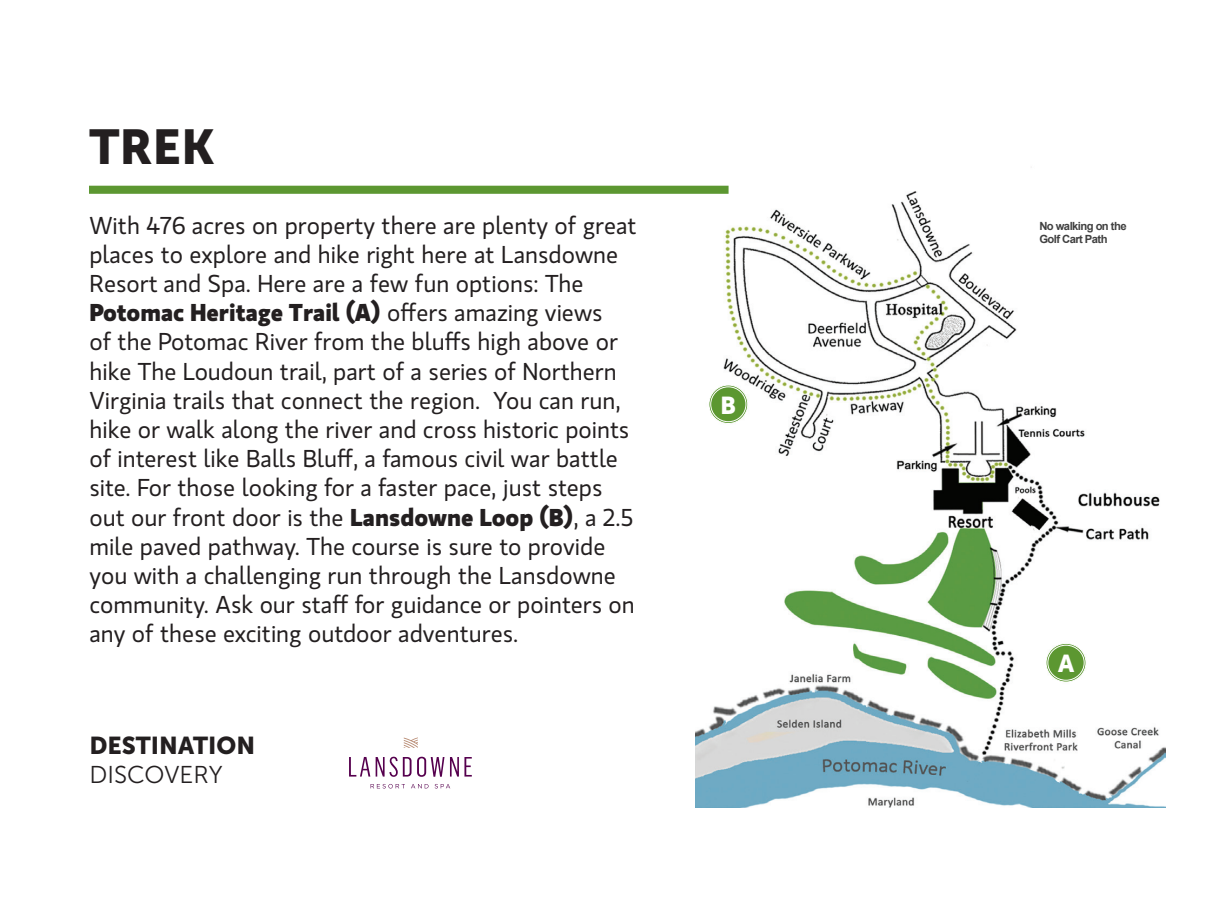
<style>
.page{position:relative;width:1229px;height:905px;background:#fff}
.page>*{position:absolute;margin:0;border:0;box-sizing:border-box;transform-origin:0 0}
.t1{font:48.6px "Museo Sans 900";color:#231f20}
.t2{font:24.3px/29.2px "Gloriola";color:#231f20}
.t3{font:24.3px "Museo Sans 900";color:#231f20}
.t4{font:24.3px "Museo Sans 300";color:#231f20}
.t5{font:24.3px "Museo Sans 900";color:#fff}
.t6{font:700 11.25px/13.5px "Arial";letter-spacing:-.05em;color:#404040}
.s1{font-weight:700}
</style>
<div class="page">
<img style="left:695px;top:185px;width:470px;height:622px">
<svg style="left:709px;top:385px;width:38px;height:38px"></svg>
<div style="left:708px;top:384px;width:40px;height:40px;border:1px solid #fff;border-radius:50%"></div>
<div style="left:710px;top:386px;width:36px;height:36px;border:1px solid #fff;border-radius:50%"></div>
<svg style="left:1046px;top:643px;width:40px;height:39px"></svg>
<div style="left:1045px;top:643px;width:41px;height:39px;border:1px solid #fff;border-radius:50%"></div>
<div style="left:1047px;top:644px;width:37px;height:36px;border:1px solid #fff;border-radius:50%"></div>
<svg style="left:349px;top:756px;width:62px;height:20px"></svg>
<svg style="left:417px;top:756px;width:27px;height:20px"></svg>
<svg style="left:450px;top:757px;width:22px;height:19px"></svg>
<svg style="left:404px;top:737px;width:14px;height:11px"></svg>
<svg style="left:370px;top:784px;width:35px;height:4px"></svg>
<svg style="left:411px;top:784px;width:17px;height:4px"></svg>
<svg style="left:434px;top:784px;width:16px;height:4px"></svg>
<div style="left:89px;top:186px;width:639px;height:8px;background:#5c9731"></div>
<h1 class="t1" style="left:89px;top:119px;width:127px">TREK</h1>
<p class="t2" style="left:89px;top:211px;width:549px">With 476 acres on property there are plenty of great places to explore and hike right here at Lansdowne Resort and Spa. Here are a few fun options: The <span class="s1">Potomac Heritage Trail (A)</span> offers amazing views<br>of the Potomac River from the bluffs high above or hike The Loudoun trail, part of a series of Northern Virginia trails that connect the region. You can run, hike or walk along the river and cross historic points of interest like Balls Bluff, a famous civil war battle site. For those looking for a faster pace, just steps out our front door is the <span class="s1">Lansdowne Loop (B)</span>, a 2.5 mile paved pathway. The course is sure to provide you with a challenging run through the Lansdowne community. Ask our staff for guidance or pointers on any of these exciting outdoor adventures.</p>
<p class="t3" style="left:89px;top:731px;width:167px">DESTINATION</p>
<p class="t4" style="left:89px;top:761px;width:135px">DISCOVERY</p>
<p class="t5" style="left:720px;top:391px;width:18px">B</p>
<p class="t6" style="left:1039px;top:219px;width:89px">No walking on the<br>Golf Cart Path</p>
<p class="t5" style="left:1058px;top:649px;width:18px">A</p>
</div>
